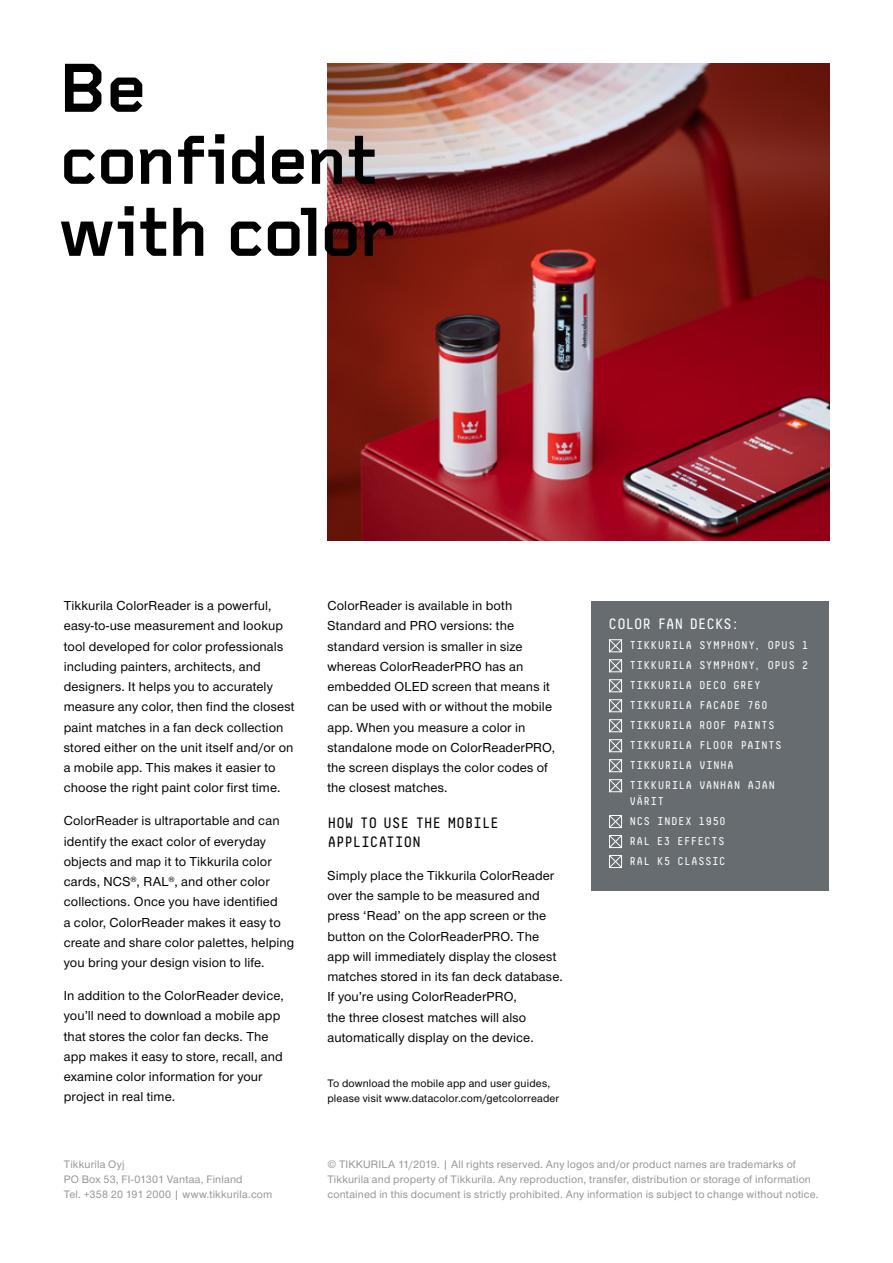
<style>
.page{position:relative;width:893px;height:1263px;background:#fff}
.page>*{position:absolute;margin:0;border:0;box-sizing:border-box;transform-origin:0 0}
.t1{font:700 72px/72px "Foundry Gridnik";letter-spacing:-.015em;color:#000}
.t2{font:15px/18.8px "Decima Mono Pro";letter-spacing:-.03em;color:#000}
.t3{font:15px "Decima Mono Pro";letter-spacing:-.035em;color:#fff}
.t4{font:500 13.5px/20.2px "Nimbus Sans Novus TOT";letter-spacing:.01em;color:#000}
.t5{font:500 11.25px/15px "Nimbus Sans Novus TOT";letter-spacing:.015em;color:#939598}
.t6{font:11.25px/20px "Decima Mono Pro";letter-spacing:.02em;color:#fff}
.t7{font:500 11.25px/15px "Nimbus Sans Novus TOT";letter-spacing:.015em;color:#000}
</style>
<div class="page">
<div style="left:591px;top:601px;width:238px;height:290px;background:#666c70"></div>
<img style="left:327px;top:64px;width:502px;height:477px">
<svg style="left:611px;top:641px;width:9px;height:9px"></svg>
<div style="left:609px;top:639px;width:13px;height:13px;border:1px solid #fff"></div>
<svg style="left:611px;top:661px;width:9px;height:9px"></svg>
<div style="left:609px;top:659px;width:13px;height:13px;border:1px solid #fff"></div>
<svg style="left:611px;top:681px;width:9px;height:9px"></svg>
<div style="left:609px;top:679px;width:13px;height:13px;border:1px solid #fff"></div>
<svg style="left:611px;top:701px;width:9px;height:9px"></svg>
<div style="left:609px;top:699px;width:13px;height:13px;border:1px solid #fff"></div>
<svg style="left:611px;top:721px;width:9px;height:9px"></svg>
<div style="left:609px;top:719px;width:13px;height:13px;border:1px solid #fff"></div>
<svg style="left:611px;top:741px;width:9px;height:9px"></svg>
<div style="left:609px;top:739px;width:13px;height:13px;border:1px solid #fff"></div>
<svg style="left:611px;top:761px;width:9px;height:9px"></svg>
<div style="left:609px;top:759px;width:13px;height:13px;border:1px solid #fff"></div>
<svg style="left:611px;top:781px;width:9px;height:9px"></svg>
<div style="left:609px;top:779px;width:13px;height:13px;border:1px solid #fff"></div>
<svg style="left:611px;top:817px;width:9px;height:9px"></svg>
<div style="left:609px;top:815px;width:13px;height:13px;border:1px solid #fff"></div>
<svg style="left:611px;top:837px;width:9px;height:9px"></svg>
<div style="left:609px;top:835px;width:13px;height:13px;border:1px solid #fff"></div>
<svg style="left:611px;top:857px;width:9px;height:9px"></svg>
<div style="left:609px;top:855px;width:13px;height:13px;border:1px solid #fff"></div>
<h1 class="t1" style="left:57px;top:56px;width:341px">Be confident with color</h1>
<p class="t4" style="left:64px;top:595px;width:232px">Tikkurila ColorReader is a powerful, easy-to-use measurement and lookup tool developed for color professionals including painters, architects, and designers. It helps you to accurately measure any color, then find the closest paint matches in a fan deck collection stored either on the unit itself and/or on a mobile app. This makes it easier to choose the right paint color first time.</p>
<p class="t4" style="left:64px;top:811px;width:232px">ColorReader is ultraportable and can identify the exact color of everyday objects and map it to Tikkurila color cards, NCS<sup>®</sup>, RAL<sup>®</sup>, and other color collections. Once you have identified<br>a color, ColorReader makes it easy to create and share color palettes, helping you bring your design vision to life.</p>
<p class="t4" style="left:64px;top:985px;width:222px">In addition to the ColorReader device, you’ll need to download a mobile app that stores the color fan decks. The app makes it easy to store, recall, and examine color information for your project in real time.</p>
<p class="t4" style="left:327px;top:595px;width:229px">ColorReader is available in both<br>Standard and PRO versions: the standard version is smaller in size whereas ColorReaderPRO has an embedded OLED screen that means it can be used with or without the mobile app. When you measure a color in standalone mode on ColorReaderPRO, the screen displays the color codes of the closest matches.</p>
<p class="t2" style="left:327px;top:813px;width:173px">HOW TO USE THE MOBILE<br>APPLICATION</p>
<p class="t4" style="left:327px;top:865px;width:237px">Simply place the Tikkurila ColorReader over the sample to be measured and press ‘Read’ on the app screen or the button on the ColorReaderPRO. The app will immediately display the closest matches stored in its fan deck database.<br>If you’re using ColorReaderPRO,<br>the three closest matches will also automatically display on the device.</p>
<p class="t7" style="left:327px;top:1075px;width:233px">To download the mobile app and user guides, please visit www.datacolor.com/getcolorreader</p>
<p class="t3" style="left:608px;top:616px;width:133px">COLOR FAN DECKS:</p>
<p class="t6" style="left:629px;top:636px;width:181px">TIKKURILA SYMPHONY, OPUS 1<br>TIKKURILA SYMPHONY, OPUS 2<br>TIKKURILA DECO GREY<br>TIKKURILA FACADE 760<br>TIKKURILA ROOF PAINTS<br>TIKKURILA FLOOR PAINTS<br>TIKKURILA VINHA<br>TIKKURILA VANHAN AJAN</p>
<p class="t6" style="left:629px;top:791px;width:98px">VÄRIT<br>NCS INDEX 1950<br>RAL E3 EFFECTS<br>RAL K5 CLASSIC</p>
<p class="t5" style="left:64px;top:1156px;width:210px">Tikkurila Oyj<br>PO Box 53, FI-01301 Vantaa, Finland<br>Tel. +358 20 191 2000 | www.tikkurila.com</p>
<p class="t5" style="left:327px;top:1156px;width:493px">© TIKKURILA 11/2019. | All rights reserved. Any logos and/or product names are trademarks of<br>Tikkurila and property of Tikkurila. Any reproduction, transfer, distribution or storage of information contained in this document is strictly prohibited. Any information is subject to change without notice.</p>
</div>
